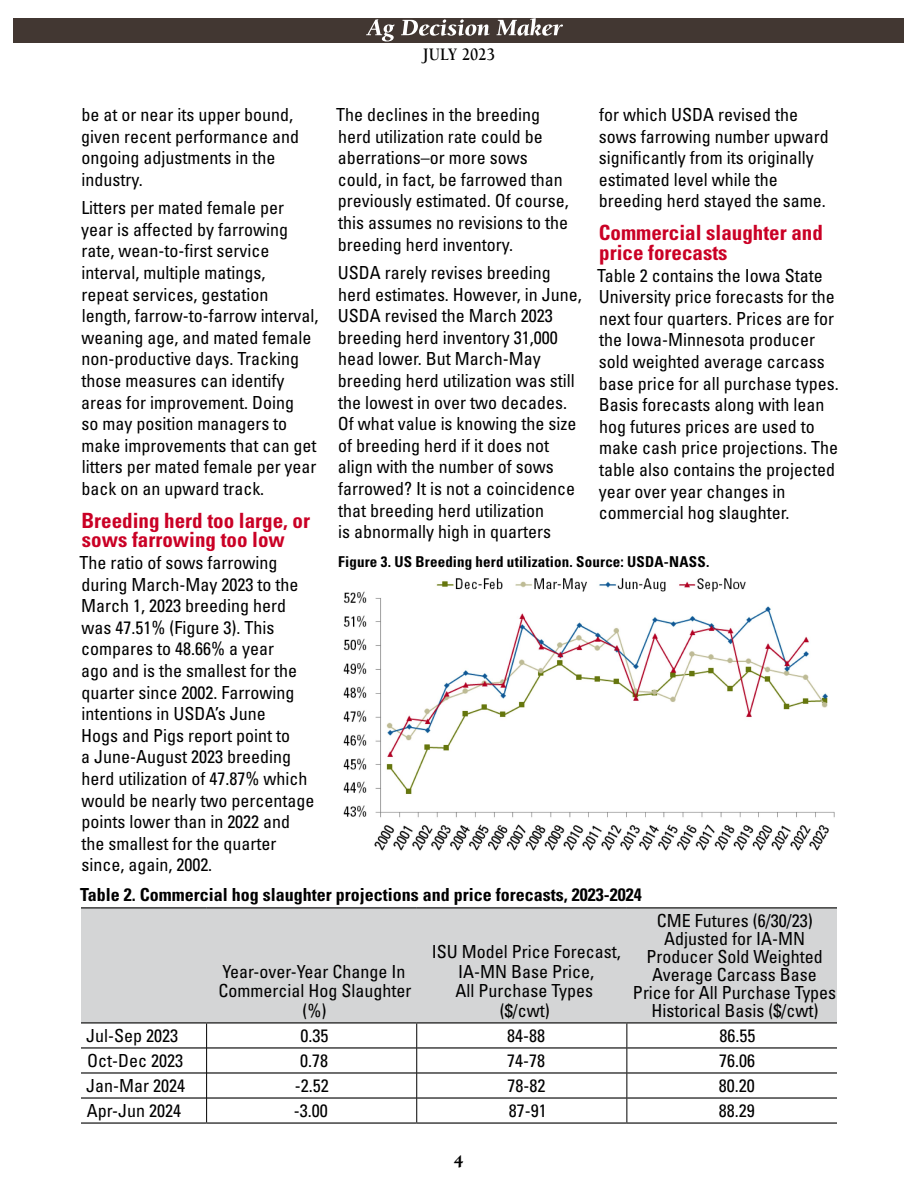
<style>
.page{position:relative;width:918px;height:1188px;background:#fff}
.page>*{position:absolute;margin:0;border:0;box-sizing:border-box;transform-origin:0 0}
.H2_header1_in_articl{font:700 condensed 21px/19.5px "Univers LT Std";color:#ca0025}
.copy{font:condensed 18px/21.6px "Univers LT Std";color:#000}
.copy-2{font:700 condensed 18px "Univers LT Std";color:#000}
.t1{font:700 18px "Berkeley Std";letter-spacing:.005em;color:#000;scale:.85 1}
.t2{font:900 18px "Berkeley Std";color:#000}
.captions{font:700 condensed 15px "Univers LT Std";letter-spacing:.01em;color:#000}
</style>
<div class="page">
<div style="left:14px;top:18px;width:890px;height:24px;background:#423732"></div>
<svg style="left:366px;top:18px;width:197px;height:24px"></svg>
<div style="left:81px;top:908px;width:756px;height:114px;background:#d4d5d6"></div>
<hr style="left:81px;top:1022px;width:126px;height:1px;background:#000">
<hr style="left:207px;top:1022px;width:210px;height:1px;background:#000">
<hr style="left:417px;top:1022px;width:210px;height:1px;background:#000">
<hr style="left:627px;top:1022px;width:210px;height:1px;background:#000">
<hr style="left:81px;top:1047px;width:125px;height:2px;background:#000">
<hr style="left:207px;top:1047px;width:209px;height:2px;background:#000">
<hr style="left:417px;top:1047px;width:209px;height:2px;background:#000">
<hr style="left:627px;top:1047px;width:210px;height:2px;background:#000">
<hr style="left:81px;top:1072px;width:125px;height:2px;background:#000">
<hr style="left:207px;top:1072px;width:209px;height:2px;background:#000">
<hr style="left:417px;top:1072px;width:209px;height:2px;background:#000">
<hr style="left:627px;top:1072px;width:210px;height:2px;background:#000">
<hr style="left:81px;top:1097px;width:125px;height:2px;background:#000">
<hr style="left:207px;top:1097px;width:209px;height:2px;background:#000">
<hr style="left:417px;top:1097px;width:209px;height:2px;background:#000">
<hr style="left:627px;top:1097px;width:210px;height:2px;background:#000">
<hr style="left:81px;top:1122px;width:126px;height:2px;background:#000">
<hr style="left:207px;top:1122px;width:210px;height:2px;background:#000">
<hr style="left:417px;top:1122px;width:210px;height:2px;background:#000">
<hr style="left:627px;top:1122px;width:210px;height:2px;background:#000">
<svg style="left:206px;top:1023px;width:1px;height:99px"></svg>
<svg style="left:416px;top:1023px;width:1px;height:99px"></svg>
<svg style="left:626px;top:1023px;width:1px;height:99px"></svg>
<hr style="left:81px;top:907px;width:126px;height:1px;background:#000">
<hr style="left:207px;top:907px;width:210px;height:1px;background:#000">
<hr style="left:417px;top:907px;width:210px;height:1px;background:#000">
<hr style="left:627px;top:907px;width:210px;height:1px;background:#000">
<img style="left:343px;top:578px;width:492px;height:273px">
<p class="copy" style="left:81px;top:104px;width:219px">be at or near its upper bound, given recent performance and ongoing adjustments in the industry.</p>
<p class="copy" style="left:81px;top:197px;width:239px">Litters per mated female per year is affected by farrowing rate, wean-to-first service interval, multiple matings,<br>repeat services, gestation length, farrow-to-farrow interval, weaning age, and mated female non-productive days. Tracking those measures can identify areas for improvement. Doing<br>so may position managers to make improvements that can get litters per mated female per year back on an upward track.</p>
<p class="H2_header1_in_articl" style="left:81px;top:511px;width:230px">Breeding herd too large, or sows farrowing too low</p>
<p class="copy" style="left:80px;top:552px;width:236px">The ratio of sows farrowing during March-May 2023 to the<br>March 1, 2023 breeding herd was 47.51% (Figure 3). This compares to 48.66% a year<br>ago and is the smallest for the quarter since 2002. Farrowing intentions in USDA’s June<br>Hogs and Pigs report point to<br>a June-August 2023 breeding herd utilization of 47.87% which would be nearly two percentage points lower than in 2022 and the smallest for the quarter since, again, 2002.</p>
<p class="t1" style="left:423px;top:44px;width:86px">JULY 2023</p>
<p class="copy" style="left:336px;top:104px;width:234px">The declines in the breeding herd utilization rate could be aberrations–or more sows could, in fact, be farrowed than previously estimated. Of course, this assumes no revisions to the breeding herd inventory.</p>
<p class="copy" style="left:338px;top:262px;width:245px">USDA rarely revises breeding herd estimates. However, in June,<br>USDA revised the March 2023 breeding herd inventory 31,000 head lower. But March-May breeding herd utilization was still the lowest in over two decades.<br>Of what value is knowing the size of breeding herd if it does not align with the number of sows farrowed? It is not a coincidence that breeding herd utilization<br>is abnormally high in quarters</p>
<p class="copy" style="left:599px;top:104px;width:231px">for which USDA revised the sows farrowing number upward significantly from its originally estimated level while the breeding herd stayed the same.</p>
<p class="H2_header1_in_articl" style="left:599px;top:223px;width:225px">Commercial slaughter and price forecasts</p>
<p class="copy" style="left:597px;top:264px;width:243px">Table 2 contains the Iowa State<br>University price forecasts for the next four quarters. Prices are for the Iowa-Minnesota producer sold weighted average carcass base price for all purchase types.<br>Basis forecasts along with lean hog futures prices are used to make cash price projections. The table also contains the projected year over year changes in commercial hog slaughter.</p>
<p class="captions" style="left:338px;top:552px;width:373px">Figure 3. US Breeding herd utilization. Source: USDA-NASS.</p>
<p class="copy-2" style="left:80px;top:884px;width:563px">Table 2. Commercial hog slaughter projections and price forecasts, 2023-2024</p>
<p class="copy" style="left:219px;top:962px;width:194px;line-height:19.5px;text-align:center">Year-over-Year Change In<br>Commercial Hog Slaughter (%)</p>
<p class="copy" style="left:432px;top:942px;width:190px;line-height:19.5px;text-align:center">ISU Model Price Forecast,<br>IA-MN Base Price,<br>All Purchase Types ($/cwt)</p>
<p class="copy" style="left:633px;top:911px;width:205px;line-height:18px;text-align:center">CME Futures (6/30/23)<br>Adjusted for IA-MN<br>Producer Sold Weighted<br>Average Carcass Base<br>Price for All Purchase Types<br>Historical Basis ($/cwt)</p>
<p class="copy" style="left:86px;top:1025px;width:93px">Jul-Sep 2023</p>
<p class="copy" style="left:300px;top:1025px;width:29px">0.35</p>
<p class="copy" style="left:507px;top:1025px;width:39px">84-88</p>
<p class="copy" style="left:719px;top:1025px;width:37px">86.55</p>
<p class="copy" style="left:87px;top:1050px;width:97px">Oct-Dec 2023</p>
<p class="copy" style="left:300px;top:1050px;width:29px">0.78</p>
<p class="copy" style="left:507px;top:1050px;width:39px">74-78</p>
<p class="copy" style="left:719px;top:1050px;width:37px">76.06</p>
<p class="copy" style="left:86px;top:1075px;width:100px">Jan-Mar 2024</p>
<p class="copy" style="left:295px;top:1075px;width:35px">-2.52</p>
<p class="copy" style="left:508px;top:1075px;width:39px">78-82</p>
<p class="copy" style="left:719px;top:1075px;width:37px">80.20</p>
<p class="copy" style="left:87px;top:1100px;width:96px">Apr-Jun 2024</p>
<p class="copy" style="left:294px;top:1100px;width:35px">-3.00</p>
<p class="copy" style="left:509px;top:1100px;width:39px">87-91</p>
<p class="copy" style="left:719px;top:1100px;width:37px">88.29</p>
<p class="t2" style="left:454px;top:1152px;width:12px">4</p>
</div>
